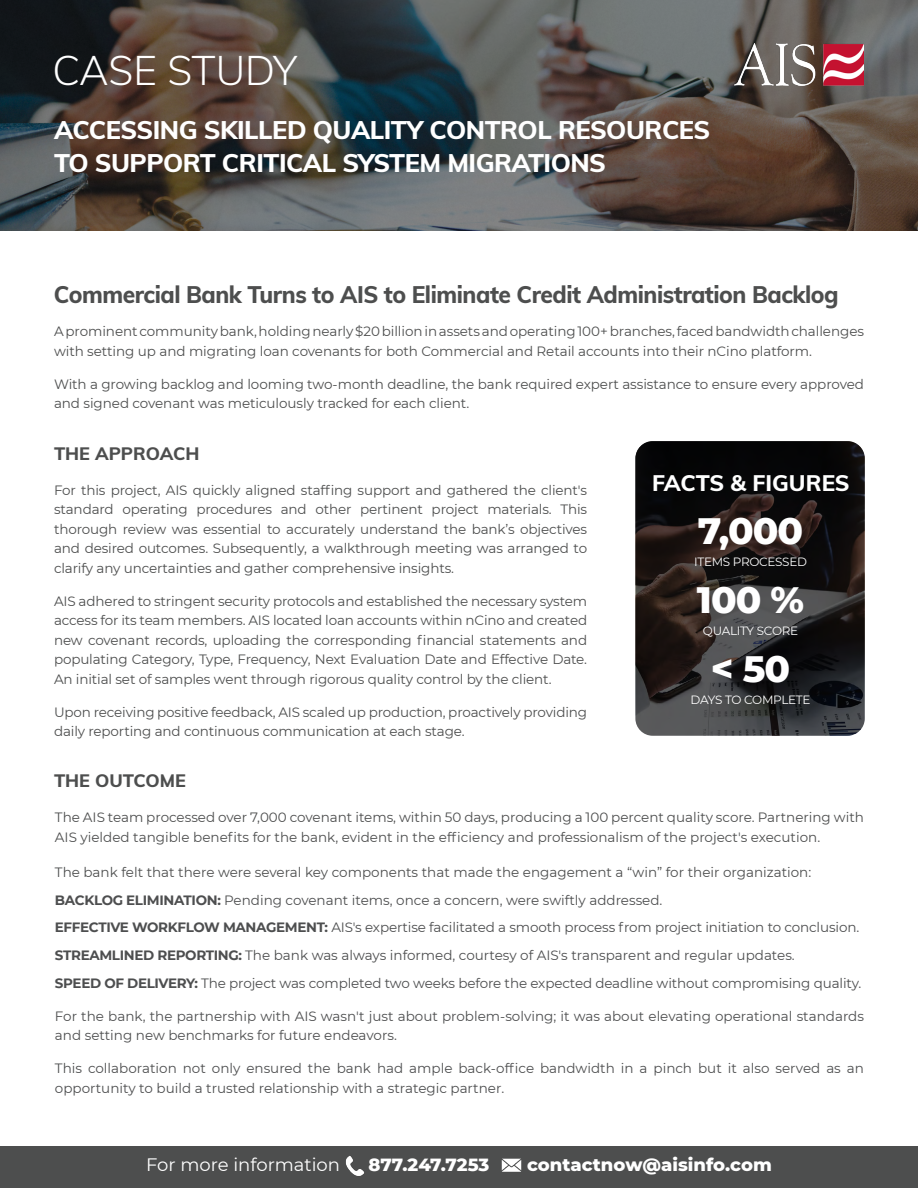
<style>
.page{position:relative;width:918px;height:1188px;background:#fff}
.page>*{position:absolute;margin:0;border:0;box-sizing:border-box;transform-origin:0 0}
.t1{font:300 40.5px "Muli";letter-spacing:-.005em;color:#fff}
.t2{font:800 37.5px/69.2px "Montserrat";letter-spacing:-.025em;color:#fff;text-align:center}
.t3{font:800 25.5px/33px "Muli";letter-spacing:-.02em;color:#fff}
.t4{font:800 24px "Muli";letter-spacing:-.02em;color:#4d4e4e;scale:.95 1}
.t5{font:800 22.5px "Muli";letter-spacing:-.005em;color:#fff}
.t6{font:800 18px "Montserrat";color:#fff}
.t7{font:800 18px "Muli";color:#4d4e4e}
.t8{font:18px "Montserrat";color:#fff}
.t9{font:13.5px/19.5px "Montserrat";letter-spacing:-.005em;color:#4d4e4e}
.t10{font:13.5px/27.8px "Montserrat";color:#4d4e4f}
.t11{font:12px "Montserrat";letter-spacing:-.025em;color:#fff}
.s1{color:#4d4e4e}
.s2{font-weight:700}
</style>
<div class="page">
<svg style="left:0;top:0;width:918px;height:231px;background:#4f4b48"></svg>
<img style="left:735px;top:44px;width:129px;height:42px">
<div style="left:0;top:1146px;width:918px;height:42px;background:#4d4e4e"></div>
<img style="left:345px;top:1156px;width:19px;height:20px">
<img style="left:501px;top:1158px;width:21px;height:14px">
<svg style="left:635px;top:441px;width:230px;height:295px;background:#242021"></svg>
<h1 class="t1" style="left:52px;top:41px;width:247px">CASE STUDY</h1>
<h3 class="t3" style="left:54px;top:113px;width:658px">ACCESSING SKILLED QUALITY CONTROL RESOURCES<br>TO SUPPORT CRITICAL SYSTEM MIGRATIONS</h3>
<h3 class="t4" style="left:54px;top:276px;width:828px">Commercial Bank Turns to AIS to Eliminate Credit Administration Backlog</h3>
<p class="t9" style="left:54px;top:321px;width:812px">A prominent community bank, holding nearly $20 billion in assets and operating 100+ branches, faced bandwidth challenges with setting up and migrating loan covenants for both Commercial and Retail accounts into their nCino platform.</p>
<p class="t9" style="left:54px;top:374px;width:811px">With a growing backlog and looming two-month deadline, the bank required expert assistance to ensure every approved and signed covenant was meticulously tracked for each client.</p>
<h3 class="t7" style="left:54px;top:440px;width:147px">THE APPROACH</h3>
<p class="t9" style="left:54px;top:480px;width:535px;text-align:justify">For this project, AIS quickly aligned staffing support and gathered the client's standard operating procedures and other pertinent project materials. This thorough review was essential to accurately understand the bank’s objectives and desired outcomes. Subsequently, a walkthrough meeting was arranged to clarify any uncertainties and gather comprehensive insights.</p>
<p class="t9" style="left:54px;top:591px;width:535px;text-align:justify">AIS adhered to stringent security protocols and established the necessary system access for its team members. AIS located loan accounts within nCino and created new covenant records, uploading the corresponding financial statements and populating Category, Type, Frequency, Next Evaluation Date and Effective Date.<br>An initial set of samples went through rigorous quality control by the client.</p>
<p class="t9" style="left:54px;top:701px;width:535px">Upon receiving positive feedback, AIS scaled up production, proactively providing daily reporting and continuous communication at each stage.</p>
<h3 class="t5" style="left:652px;top:467px;width:199px">FACTS &amp; FIGURES</h3>
<h2 class="t2" style="left:697px;top:494px;width:109px">7,000<br>100 % &lt; 50</h2>
<p class="t11" style="left:694px;top:553px;width:114px">ITEMS PROCESSED</p>
<p class="t11" style="left:703px;top:622px;width:97px">QUALITY SCORE</p>
<p class="t11" style="left:691px;top:692px;width:121px">DAYS TO COMPLETE</p>
<h3 class="t7" style="left:54px;top:768px;width:133px">THE OUTCOME</h3>
<p class="t9" style="left:55px;top:807px;width:811px">The AIS team processed over 7,000 covenant items, within 50 days, producing a 100 percent quality score. Partnering with<br>AIS yielded tangible benefits for the bank, evident in the efficiency and professionalism of the project's execution.</p>
<p class="t10" style="left:55px;top:858px;width:808px"><span class="s1">The bank felt that there were several key components that made the engagement a “win” for their organization:<br></span><span class="s2">BACKLOG ELIMINATION:</span> Pending covenant items, once a concern, were swiftly addressed.<br><span class="s2">EFFECTIVE WORKFLOW MANAGEMENT:</span> AIS's expertise facilitated a smooth process from project initiation to conclusion.<br><span class="s2">STREAMLINED REPORTING:</span> The bank was always informed, courtesy of AIS's transparent and regular updates.<br><span class="s2">SPEED OF DELIVERY:</span> The project was completed two weeks before the expected deadline without compromising quality.</p>
<p class="t10" style="left:55px;top:1006px;width:811px;line-height:19.5px">For the bank, the partnership with AIS wasn't just about problem-solving; it was about elevating operational standards and setting new benchmarks for future endeavors.</p>
<p class="t10" style="left:55px;top:1058px;width:811px;line-height:19.5px">This collaboration not only ensured the bank had ample back-office bandwidth in a pinch but it also served as an opportunity to build a trusted relationship with a strategic partner.</p>
<h3 class="t8" style="left:146px;top:1153px;width:195px">For more information</h3>
<h3 class="t6" style="left:368px;top:1152px;width:122px">877.247.7253</h3>
<h3 class="t6" style="left:527px;top:1152px;width:246px">contactnow@aisinfo.com</h3>
</div>
